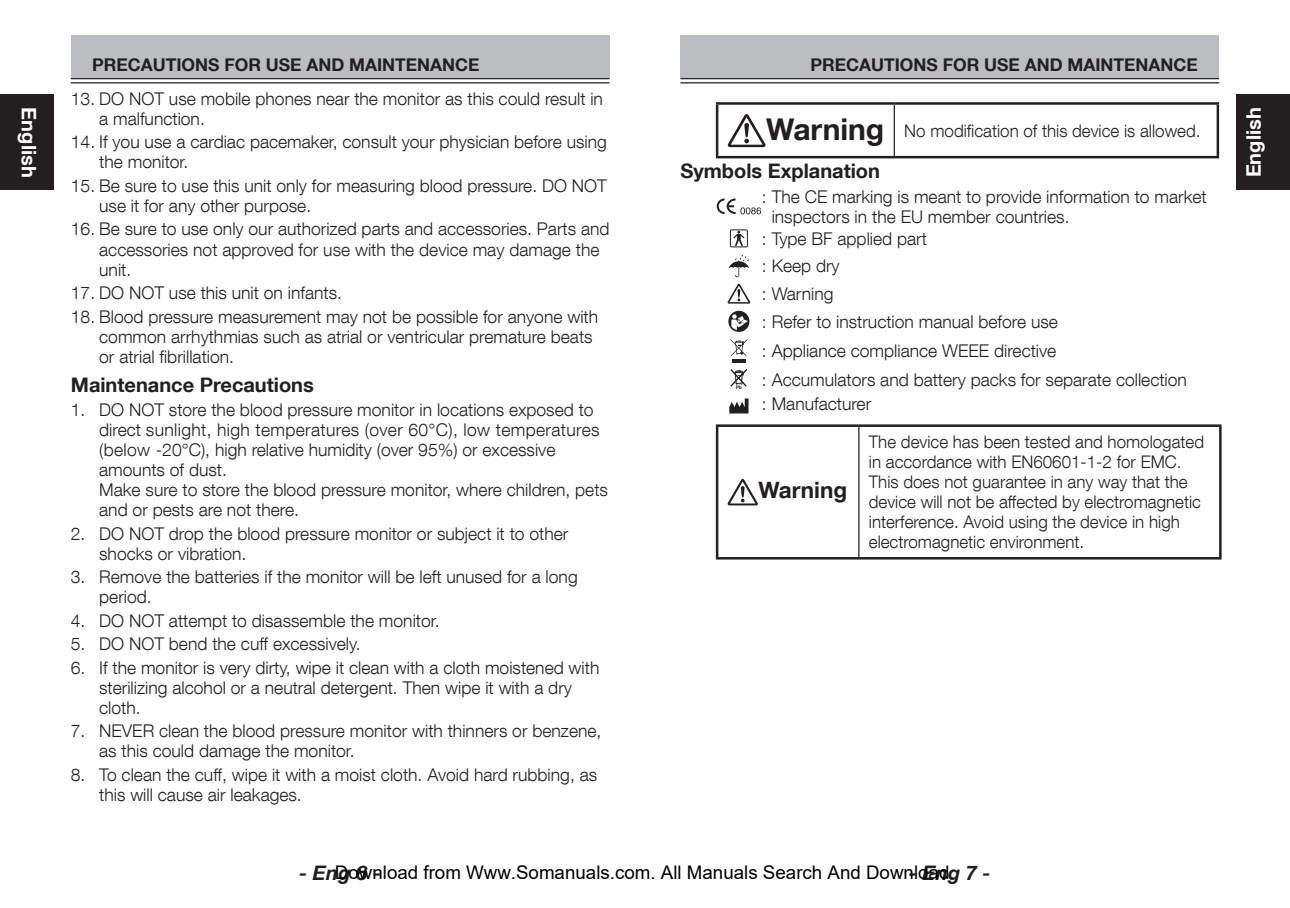
<style>
.page{position:relative;width:1290px;height:908px;background:#fff}
.page>*{position:absolute;margin:0;border:0;box-sizing:border-box;transform-origin:0 0}
.t1{font:700 22.5px "Helvetica Neue LT Com";color:#231f20}
.t2{font:700 20px "Helvetica Neue LT Com";color:#231f20}
.t3{font:700 20px "Helvetica Neue LT Com";color:#fff}
.t4{font:italic 700 20px "Helvetica Neue LT Com";color:#231f20}
.t5{font:18.75px "Arial";color:#000}
.t6{font:300 17.5px/20px "Helvetica Neue LT Com";color:#231f20}
.t7{font:700 17.5px "Helvetica Neue LT Com";color:#231f20}
.t8{font:300 17.25px/20px "Helvetica Neue LT Com";color:#231f20}
.t9{font:700 5px "Arial";color:#231f20}
.s1{font-weight:700;font-size:30px}
</style>
<div class="page">
<div style="left:71px;top:35px;width:538px;height:43px;background:#bcbdc0"></div>
<hr style="left:71px;top:82px;width:538px;height:1px;background:#231f20">
<hr style="left:71px;top:78px;width:538px;height:1px;background:#231f20">
<div style="left:0;top:94px;width:53px;height:96px;background:#231f20"></div>
<div style="left:680px;top:35px;width:539px;height:43px;background:#bcbdc0"></div>
<hr style="left:680px;top:78px;width:539px;height:1px;background:#231f20">
<hr style="left:680px;top:82px;width:539px;height:1px;background:#231f20">
<div style="left:1237px;top:94px;width:53px;height:96px;background:#231f20"></div>
<hr style="left:716px;top:102px;width:178px;height:3px;background:#231f20">
<hr style="left:716px;top:105px;width:2px;height:51px;background:#231f20">
<hr style="left:894px;top:102px;width:325px;height:3px;background:#231f20">
<hr style="left:1216px;top:105px;width:3px;height:51px;background:#231f20">
<hr style="left:716px;top:156px;width:503px;height:2px;background:#231f20">
<hr style="left:894px;top:105px;width:1px;height:51px;background:#231f20">
<svg style="left:727px;top:114px;width:39px;height:33px"></svg>
<svg style="left:716px;top:198px;width:45px;height:17px"></svg>
<svg style="left:729px;top:229px;width:19px;height:19px"></svg>
<svg style="left:729px;top:254px;width:20px;height:23px"></svg>
<svg style="left:727px;top:283px;width:23px;height:20px"></svg>
<svg style="left:728px;top:311px;width:21px;height:21px"></svg>
<svg style="left:731px;top:314px;width:17px;height:16px"></svg>
<hr style="left:732px;top:359px;width:14px;height:4px;background:#231f20">
<svg style="left:730px;top:339px;width:17px;height:17px"></svg>
<svg style="left:730px;top:368px;width:17px;height:18px"></svg>
<svg style="left:729px;top:398px;width:19px;height:15px"></svg>
<hr style="left:716px;top:424px;width:143px;height:2px;background:#231f20">
<hr style="left:716px;top:426px;width:2px;height:130px;background:#231f20">
<hr style="left:859px;top:424px;width:362px;height:2px;background:#231f20">
<hr style="left:1219px;top:426px;width:2px;height:130px;background:#231f20">
<hr style="left:716px;top:556px;width:505px;height:3px;background:#231f20">
<hr style="left:858px;top:426px;width:1px;height:130px;background:#231f20">
<svg style="left:727px;top:479px;width:31px;height:26px"></svg>
<p class="t3" style="left:36px;top:107px;width:71px;rotate:90deg">English</p>
<p class="t7" style="left:92px;top:58px;width:389px">PRECAUTIONS FOR USE AND MAINTENANCE</p>
<p class="t6" style="left:99px;top:91px;width:505px;text-indent:-28px">13. DO NOT use mobile phones near the monitor as this could result in a malfunction.</p>
<p class="t6" style="left:99px;top:134px;width:509px;text-indent:-28px">14. If you use a cardiac pacemaker, consult your physician before using the monitor.</p>
<p class="t6" style="left:99px;top:178px;width:509px;text-indent:-28px">15. Be sure to use this unit only for measuring blood pressure. DO NOT use it for any other purpose.</p>
<p class="t6" style="left:99px;top:222px;width:512px;text-indent:-28px">16. Be sure to use only our authorized parts and accessories. Parts and accessories not approved for use with the device may damage the unit.</p>
<p class="t6" style="left:71px;top:285px;width:273px">17. DO NOT use this unit on infants.</p>
<p class="t6" style="left:99px;top:309px;width:500px;text-indent:-28px">18. Blood pressure measurement may not be possible for anyone with common arrhythmias such as atrial or ventricular premature beats or atrial fibrillation.</p>
<p class="t2" style="left:71px;top:378px;width:244px">Maintenance Precautions</p>
<p class="t6" style="left:99px;top:402px;width:510px;text-indent:-28px">1. DO NOT store the blood pressure monitor in locations exposed to direct sunlight, high temperatures (over 60°C), low temperatures (below -20°C), high relative humidity (over 95%) or excessive amounts of dust.<br>Make sure to store the blood pressure monitor, where children, pets and or pests are not there.</p>
<p class="t6" style="left:99px;top:525px;width:471px;text-indent:-28px">2. DO NOT drop the blood pressure monitor or subject it to other shocks or vibration.</p>
<p class="t6" style="left:99px;top:569px;width:480px;text-indent:-28px">3. Remove the batteries if the monitor will be left unused for a long period.</p>
<p class="t6" style="left:71px;top:612px;width:370px">4. DO NOT attempt to disassemble the monitor.</p>
<p class="t6" style="left:71px;top:636px;width:291px">5. DO NOT bend the cuff excessively.</p>
<p class="t6" style="left:99px;top:659px;width:502px;text-indent:-28px">6. If the monitor is very dirty, wipe it clean with a cloth moistened with sterilizing alcohol or a neutral detergent. Then wipe it with a dry cloth.</p>
<p class="t6" style="left:99px;top:723px;width:504px;text-indent:-28px">7. NEVER clean the blood pressure monitor with thinners or benzene, as this could damage the monitor.</p>
<p class="t6" style="left:99px;top:767px;width:499px;text-indent:-28px">8. To clean the cuff, wipe it with a moist cloth. Avoid hard rubbing, as this will cause air leakages.</p>
<p class="t7" style="left:810px;top:58px;width:389px">PRECAUTIONS FOR USE AND MAINTENANCE</p>
<p class="t8" style="left:766px;top:123px;width:436px"><span class="s1">Warning</span> No modification of this device is allowed.</p>
<p class="t2" style="left:680px;top:164px;width:201px">Symbols Explanation</p>
<p class="t6" style="left:772px;top:189px;width:437px;text-indent:-10px">: The CE marking is meant to provide information to market inspectors in the EU member countries.</p>
<p class="t6" style="left:762px;top:227px;width:297px;line-height:27.8px">: Type BF applied part<br>: Keep dry<br>: Warning<br>: Refer to instruction manual before use</p>
<p class="t6" style="left:762px;top:343px;width:296px">: Appliance compliance WEEE directive</p>
<p class="t9" style="left:736px;top:385px;width:8px">Pb</p>
<p class="t6" style="left:762px;top:370px;width:426px;line-height:24px">: Accumulators and battery packs for separate collection : Manufacturer</p>
<p class="t1" style="left:758px;top:481px;width:90px">Warning</p>
<p class="t8" style="left:869px;top:434px;width:337px">The device has been tested and homologated in accordance with EN60601-1-2 for EMC.<br>This does not guarantee in any way that the device will not be affected by electromagnetic interference. Avoid using the device in high electromagnetic environment.</p>
<p class="t5" style="left:335px;top:861px;width:621px">Download from Www.Somanuals.com. All Manuals Search And Download.</p>
<p class="t4" style="left:299px;top:865px;width:83px">- Eng 6 -</p>
<p class="t4" style="left:909px;top:865px;width:83px">- Eng 7 -</p>
<p class="t3" style="left:1246px;top:177px;width:71px;rotate:-90deg">English</p>
</div>
